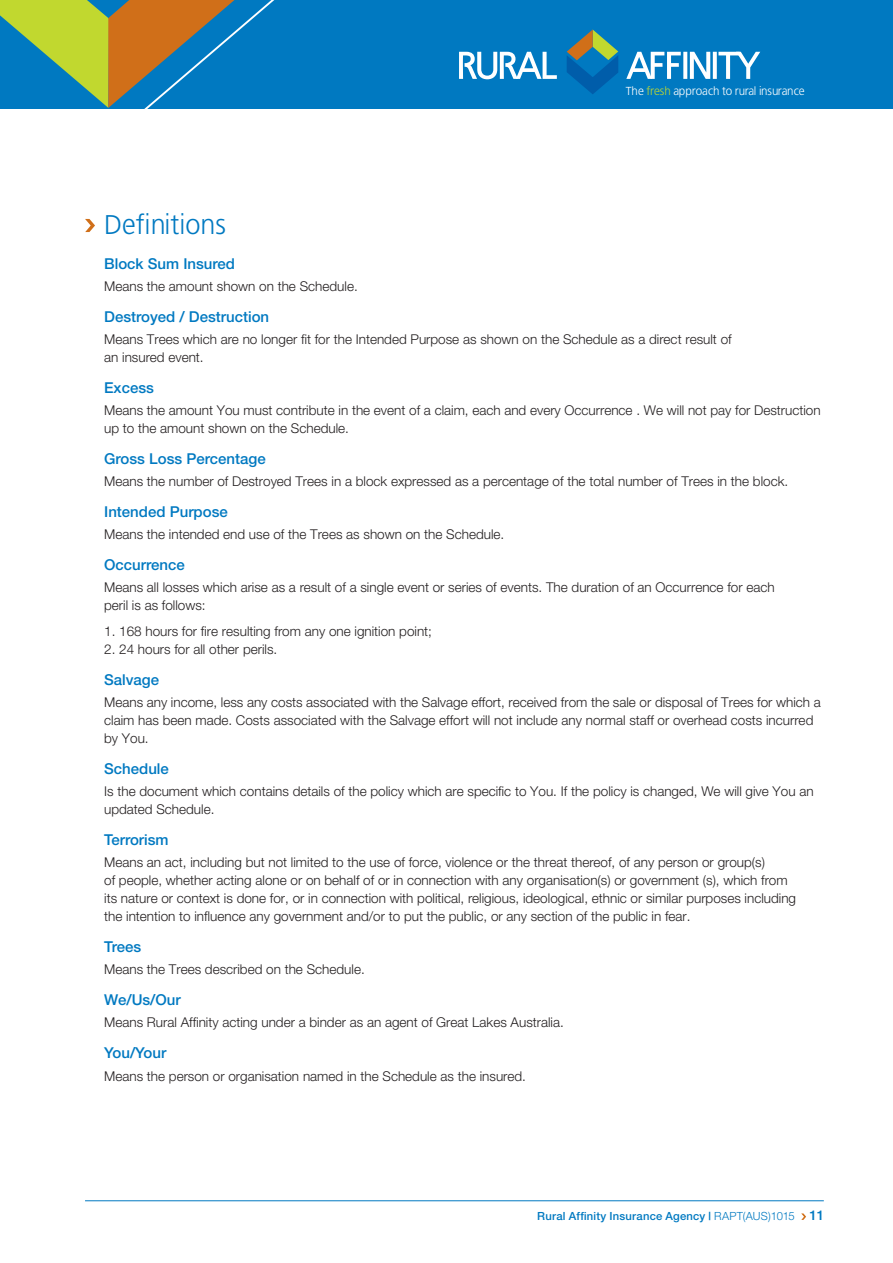
<style>
.page{position:relative;width:893px;height:1263px;background:#fff}
.page>*{position:absolute;margin:0;border:0;box-sizing:border-box;transform-origin:0 0}
.t1{font:27px "Bastardus Sans";color:#0079c1}
.t2{font:500 15px "Helvetica Neue";color:#0079c1}
.t3{font:300 13.5px/18px "Helvetica Neue";color:#231f20}
.t4{font:11.55px "Bastardus Sans";color:#fff}
.t5{font:500 11.25px "Helvetica Neue";letter-spacing:.02em;color:#0079c1}
.s1{color:#c1d82f}
.s2{font-weight:700}
.s3{font-weight:300}
.s4{font-size:13.5px}
</style>
<div class="page">
<hr style="left:85px;top:1200px;width:739px;height:1px;background:#0079c1">
<svg style="left:801px;top:1213px;width:5px;height:7px"></svg>
<div style="left:0;top:0;width:893px;height:109px;background:#0079c1"></div>
<svg style="left:0;top:0;width:275px;height:109px"></svg>
<svg style="left:459px;top:52px;width:98px;height:27px"></svg>
<svg style="left:626px;top:52px;width:134px;height:27px"></svg>
<svg style="left:567px;top:30px;width:51px;height:64px"></svg>
<svg style="left:85px;top:219px;width:10px;height:13px"></svg>
<p class="t4" style="left:626px;top:84px;width:180px">The <span class="s1">fresh</span> approach to rural insurance</p>
<h1 class="t1" style="left:104px;top:208px;width:123px">Definitions</h1>
<p class="t2" style="left:104px;top:258px;width:132px">Block Sum Insured</p>
<p class="t3" style="left:104px;top:278px;width:255px">Means the amount shown on the Schedule.</p>
<p class="t2" style="left:104px;top:311px;width:167px">Destroyed / Destruction</p>
<p class="t3" style="left:104px;top:331px;width:629px">Means Trees which are no longer fit for the Intended Purpose as shown on the Schedule as a direct result of an insured event.</p>
<p class="t2" style="left:104px;top:382px;width:51px">Excess</p>
<p class="t3" style="left:104px;top:402px;width:718px">Means the amount You must contribute in the event of a claim, each and every Occurrence . We will not pay for Destruction up to the amount shown on the Schedule.</p>
<p class="t2" style="left:104px;top:453px;width:163px">Gross Loss Percentage</p>
<p class="t3" style="left:104px;top:473px;width:685px">Means the number of Destroyed Trees in a block expressed as a percentage of the total number of Trees in the block.</p>
<p class="t2" style="left:104px;top:506px;width:125px">Intended Purpose</p>
<p class="t3" style="left:104px;top:526px;width:402px">Means the intended end use of the Trees as shown on the Schedule.</p>
<p class="t2" style="left:104px;top:559px;width:82px">Occurrence</p>
<p class="t3" style="left:104px;top:579px;width:672px">Means all losses which arise as a result of a single event or series of events. The duration of an Occurrence for each peril is as follows:</p>
<p class="t3" style="left:104px;top:624px;width:329px">1. 168 hours for fire resulting from any one ignition point;</p>
<p class="t3" style="left:104px;top:642px;width:175px">2. 24 hours for all other perils.</p>
<p class="t2" style="left:104px;top:674px;width:57px">Salvage</p>
<p class="t3" style="left:104px;top:695px;width:718px">Means any income, less any costs associated with the Salvage effort, received from the sale or disposal of Trees for which a claim has been made. Costs associated with the Salvage effort will not include any normal staff or overhead costs incurred by You.</p>
<p class="t2" style="left:104px;top:763px;width:66px">Schedule</p>
<p class="t3" style="left:104px;top:784px;width:711px">Is the document which contains details of the policy which are specific to You. If the policy is changed, We will give You an updated Schedule.</p>
<p class="t2" style="left:104px;top:834px;width:66px">Terrorism</p>
<p class="t3" style="left:104px;top:855px;width:693px">Means an act, including but not limited to the use of force, violence or the threat thereof, of any person or group(s)<br>of people, whether acting alone or on behalf of or in connection with any organisation(s) or government (s), which from its nature or context is done for, or in connection with political, religious, ideological, ethnic or similar purposes including the intention to influence any government and/or to put the public, or any section of the public in fear.</p>
<p class="t2" style="left:104px;top:941px;width:38px">Trees</p>
<p class="t3" style="left:104px;top:962px;width:262px">Means the Trees described on the Schedule.</p>
<p class="t2" style="left:104px;top:994px;width:78px">We/Us/Our</p>
<p class="t3" style="left:104px;top:1015px;width:461px">Means Rural Affinity acting under a binder as an agent of Great Lakes Australia.</p>
<p class="t2" style="left:104px;top:1047px;width:64px">You/Your</p>
<p class="t3" style="left:104px;top:1068px;width:423px">Means the person or organisation named in the Schedule as the insured.</p>
<p class="t5" style="left:537px;top:1212px;width:289px">Rural Affinity Insurance Agency <span class="s2">|</span> <span class="s3">RAPT(AUS)1015</span> <span class="s4">11</span></p>
</div>
